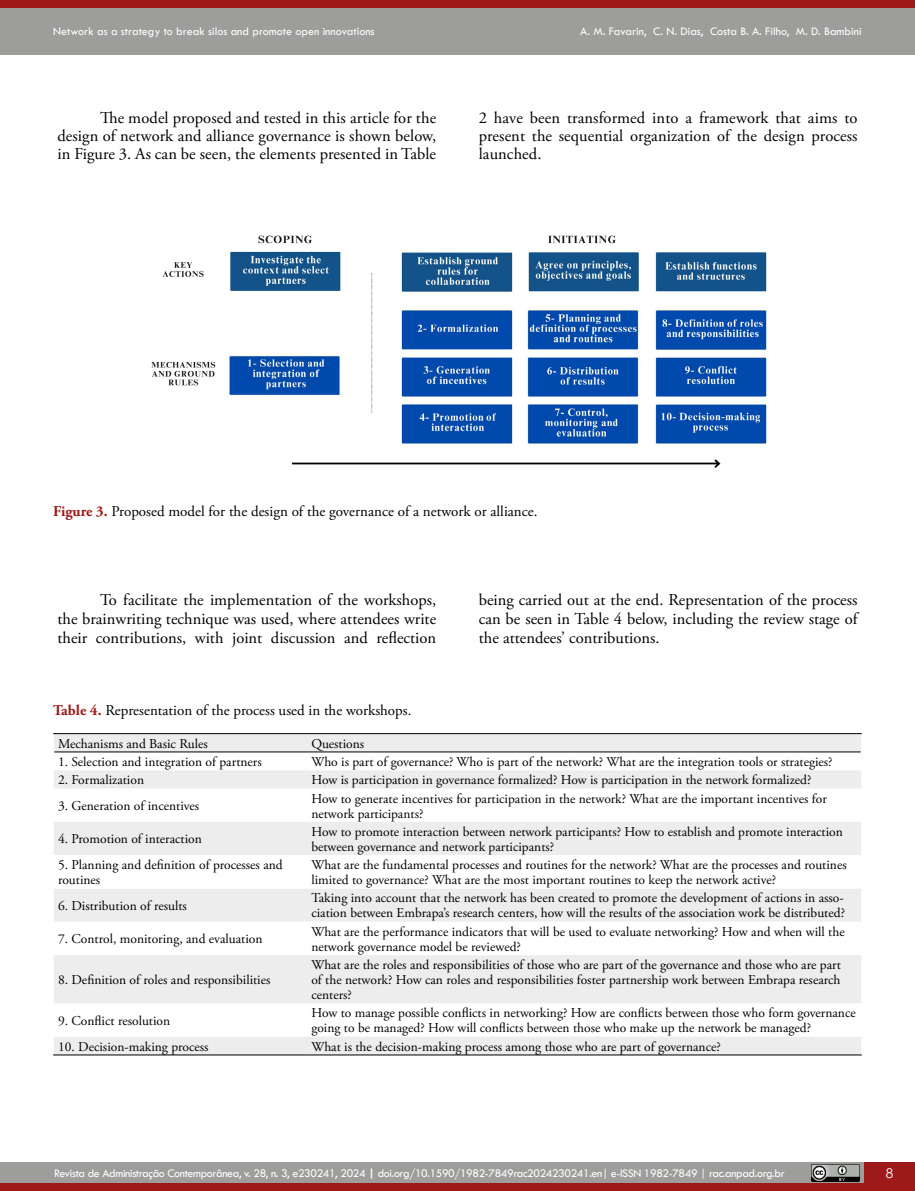
<style>
.page{position:relative;width:915px;height:1191px;background:#fff}
.page>*{position:absolute;margin:0;border:0;box-sizing:border-box;transform-origin:0 0}
.t1{font:16.5px/18px "Adobe Garamond Pro";color:#000;text-align:justify}
.t2{font:15px "Adobe Garamond Pro";color:#000}
.t3{font:13.5px/15px "Adobe Garamond Pro";color:#000}
.t4{font:13.5px "Century Gothic";color:#fff}
.t5{font:12px "Tw Cen";letter-spacing:-.03em;color:#fff}
.t6{font:12px "Tw Cen";color:#fff}
.s1{font-weight:700;color:#9d1a18}
.s2{font-weight:700}
</style>
<div class="page">
<div style="left:863px;top:1162px;width:51px;height:21px;background:#9d1a1a"></div>
<div style="left:0;top:0;width:914px;height:54px;background:#9d9d9c"></div>
<div style="left:0;top:0;width:914px;height:7px;background:#9d1a18"></div>
<div style="left:0;top:1162px;width:863px;height:21px;background:#9d9d9c"></div>
<div style="left:0;top:1183px;width:914px;height:8px;background:#9d1a18"></div>
<svg style="left:914px;top:1162px;width:1px;height:29px"></svg>
<img style="left:811px;top:1164px;width:48px;height:17px">
<img style="left:151px;top:235px;width:616px;height:233px">
<svg style="left:54px;top:734px;width:806px;height:320px;fill:#ededed"></svg>
<svg style="left:54px;top:752px;width:806px;height:203px"></svg>
<hr style="left:53px;top:733px;width:254px;height:1px;background:#000">
<hr style="left:307px;top:733px;width:554px;height:1px;background:#000">
<hr style="left:54px;top:751px;width:253px;height:1px;background:#000">
<hr style="left:307px;top:751px;width:553px;height:1px;background:#000">
<hr style="left:53px;top:1054px;width:254px;height:1px;background:#000">
<hr style="left:307px;top:1054px;width:554px;height:1px;background:#000">
<p class="t6" style="left:53px;top:24px;width:323px">Network as a strategy to break silos and promote open innovations</p>
<p class="t6" style="left:580px;top:24px;width:283px">A. M. Favarin, C. N. Dias, Costa B. A. Filho, M. D. Bambini</p>
<p class="t1" style="left:57px;top:109px;width:380px;text-indent:43px">The model proposed and tested in this article for the design of network and alliance governance is shown below, in Figure 3. As can be seen, the elements presented in Table</p>
<p class="t1" style="left:478px;top:109px;width:380px">2 have been transformed into a framework that aims to present the sequential organization of the design process launched.</p>
<p class="t2" style="left:53px;top:502px;width:485px"><span class="s1">Figure 3.</span> Proposed model for the design of the governance of a network or alliance.</p>
<p class="t1" style="left:57px;top:591px;width:380px;line-height:19px;text-indent:43px">To facilitate the implementation of the workshops, the brainwriting technique was used, where attendees write their contributions, with joint discussion and reflection</p>
<p class="t1" style="left:478px;top:591px;width:380px;line-height:19px">being carried out at the end. Representation of the process can be seen in Table 4 below, including the review stage of the attendees’ contributions.</p>
<p class="t2" style="left:53px;top:701px;width:359px"><span class="s1">Table 4.</span> Representation of the process used in the workshops.</p>
<p class="t3" style="left:58px;top:736px;width:151px">Mechanisms and Basic Rules</p>
<p class="t3" style="left:311px;top:736px;width:54px">Questions</p>
<p class="t3" style="left:58px;top:754px;width:205px">1. Selection and integration of partners</p>
<p class="t3" style="left:311px;top:754px;width:522px">Who is part of governance? Who is part of the network? What are the integration tools or strategies?</p>
<p class="t3" style="left:58px;top:773px;width:88px">2. Formalization</p>
<p class="t3" style="left:311px;top:773px;width:501px">How is participation in governance formalized? How is participation in the network formalized?</p>
<p class="t3" style="left:58px;top:798px;width:143px">3. Generation of incentives</p>
<p class="t3" style="left:311px;top:791px;width:517px">How to generate incentives for participation in the network? What are the important incentives for network participants?</p>
<p class="t3" style="left:58px;top:832px;width:145px">4. Promotion of interaction</p>
<p class="t3" style="left:311px;top:824px;width:533px">How to promote interaction between network participants? How to establish and promote interaction between governance and network participants?</p>
<p class="t3" style="left:58px;top:858px;width:226px">5. Planning and definition of processes and routines</p>
<p class="t3" style="left:311px;top:858px;width:536px">What are the fundamental processes and routines for the network? What are the processes and routines limited to governance? What are the most important routines to keep the network active?</p>
<p class="t3" style="left:58px;top:898px;width:130px">6. Distribution of results</p>
<p class="t3" style="left:311px;top:891px;width:535px">Taking into account that the network has been created to promote the development of actions in asso&shy;ciation between Embrapa’s research centers, how will the results of the association work be distributed?</p>
<p class="t3" style="left:58px;top:932px;width:206px">7. Control, monitoring, and evaluation</p>
<p class="t3" style="left:311px;top:924px;width:534px">What are the performance indicators that will be used to evaluate networking? How and when will the network governance model be reviewed?</p>
<p class="t3" style="left:58px;top:972px;width:214px">8. Definition of roles and responsibilities</p>
<p class="t3" style="left:311px;top:957px;width:531px;text-align:justify">What are the roles and responsibilities of those who are part of the governance and those who are part of the network? How can roles and responsibilities foster partnership work between Embrapa research centers?</p>
<p class="t3" style="left:58px;top:1013px;width:114px">9. Conflict resolution</p>
<p class="t3" style="left:311px;top:1006px;width:545px">How to manage possible conflicts in networking? How are conflicts between those who form governance going to be managed? How will conflicts between those who make up the network be managed?</p>
<p class="t3" style="left:58px;top:1039px;width:152px">10. Decision-making process</p>
<p class="t3" style="left:311px;top:1039px;width:411px">What is the decision-making process among those who are part of governance?</p>
<p class="t5" style="left:54px;top:1166px;width:731px">Revista de Administração Contemporânea, v. 28, n. 3, e230241, 2024 <span class="s2">|</span> doi.org/10.1590/1982-7849rac2024230241.en| e-ISSN 1982-7849 | rac.anpad.org.br</p>
<p class="t4" style="left:885px;top:1163px;width:9px">8</p>
</div>
